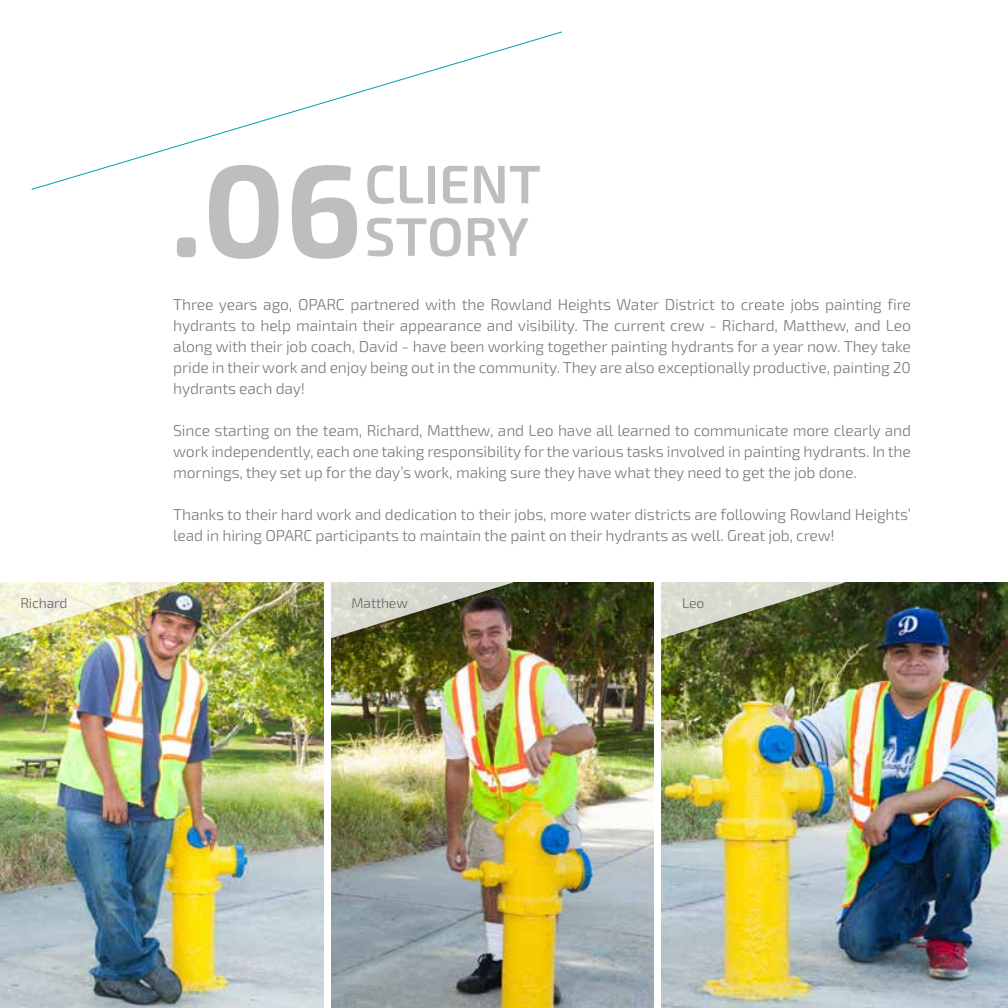
<style>
.page{position:relative;width:1008px;height:1008px;background:#fff}
.page>*{position:absolute;margin:0;border:0;box-sizing:border-box;transform-origin:0 0}
.t1{font:700 131.25px "Exo 2";color:#bcbec0}
.t2{font:600 54.25px/52.5px "Exo 2";color:#bcbec0}
.t3{font:300 15.75px/21px "Exo 2";letter-spacing:-.01em;color:#77787b;text-align:justify}
.t4{font:300 14px "Exo 2";letter-spacing:-.01em;color:#636466}
</style>
<div class="page">
<svg style="left:31px;top:31px;width:531px;height:159px"></svg>
<img style="left:662px;top:582px;width:346px;height:426px">
<svg style="left:661px;top:582px;width:184px;height:59px"></svg>
<img style="left:331px;top:582px;width:323px;height:426px">
<img style="left:323px;top:582px;width:190px;height:59px">
<img style="left:0;top:582px;width:323px;height:426px">
<img style="left:0;top:582px;width:183px;height:59px">
<h1 class="t1" style="left:170px;top:133px;width:194px">.06</h1>
<h2 class="t2" style="left:364px;top:159px;width:178px">CLIENT<br>STORY</h2>
<p class="t3" style="left:173px;top:295px;width:739px">Three years ago, OPARC partnered with the Rowland Heights Water District to create jobs painting fire hydrants to help maintain their appearance and visibility. The current crew - Richard, Matthew, and Leo along with their job coach, David - have been working together painting hydrants for a year now. They take pride in their work and enjoy being out in the community. They are also exceptionally productive, painting 20 hydrants each day!</p>
<p class="t3" style="left:173px;top:421px;width:739px">Since starting on the team, Richard, Matthew, and Leo have all learned to communicate more clearly and work independently, each one taking responsibility for the various tasks involved in painting hydrants. In the mornings, they set up for the day’s work, making sure they have what they need to get the job done.</p>
<p class="t3" style="left:173px;top:505px;width:739px">Thanks to their hard work and dedication to their jobs, more water districts are following Rowland Heights’ lead in hiring OPARC participants to maintain the paint on their hydrants as well. Great job, crew!</p>
<p class="t4" style="left:20px;top:595px;width:48px">Richard</p>
<p class="t4" style="left:351px;top:595px;width:58px">Matthew</p>
<p class="t4" style="left:682px;top:595px;width:24px">Leo</p>
</div>
